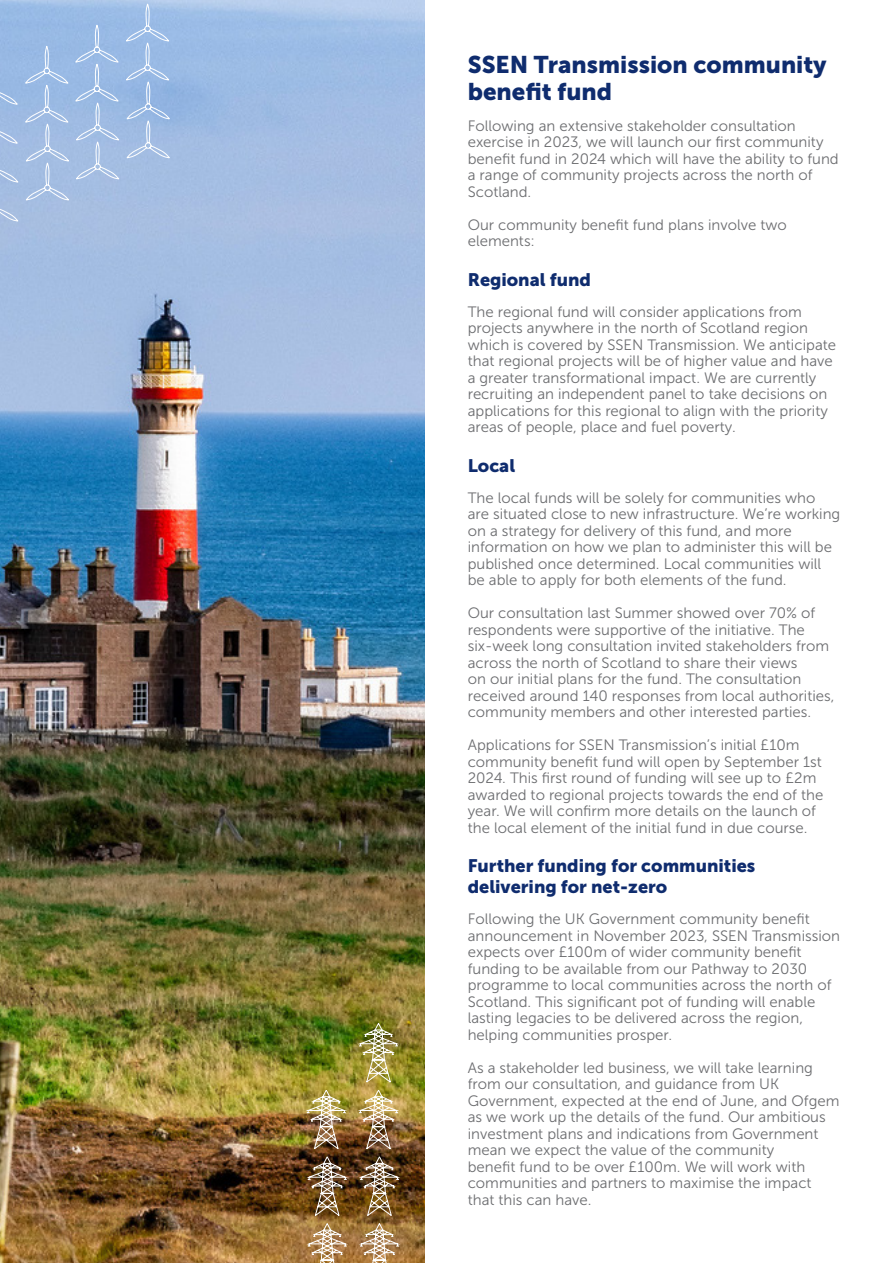
<style>
.page{position:relative;width:893px;height:1263px;background:#fff}
.page>*{position:absolute;margin:0;border:0;box-sizing:border-box;transform-origin:0 0}
.t1{font:24px/27px "Museo Sans 900";color:#0f2c6e}
.t2{font:18px/21px "Museo Sans 900";color:#0f2c6e}
.t3{font:15px/16.5px "Museo Sans 300";color:#6c6d70}
</style>
<div class="page">
<img style="left:0;top:0;width:424px;height:1263px">
<svg style="left:0;top:4px;width:170px;height:218px;background:#a2bee4"></svg>
<img style="left:304px;top:1022px;width:98px;height:241px">
<p class="t1" style="left:468px;top:51px;width:360px">SSEN Transmission community benefit fund</p>
<p class="t3" style="left:468px;top:117px;width:373px">Following an extensive stakeholder consultation exercise in 2023, we will launch our first community benefit fund in 2024 which will have the ability to fund a range of community projects across the north of Scotland.</p>
<p class="t3" style="left:468px;top:216px;width:320px">Our community benefit fund plans involve two elements:</p>
<p class="t2" style="left:468px;top:269px;width:125px">Regional fund</p>
<p class="t3" style="left:468px;top:303px;width:370px">The regional fund will consider applications from projects anywhere in the north of Scotland region which is covered by SSEN Transmission. We anticipate that regional projects will be of higher value and have a greater transformational impact. We are currently recruiting an independent panel to take decisions on applications for this regional to align with the priority areas of people, place and fuel poverty.</p>
<p class="t2" style="left:468px;top:455px;width:49px">Local</p>
<p class="t3" style="left:468px;top:489px;width:374px">The local funds will be solely for communities who are situated close to new infrastructure. We’re working on a strategy for delivery of this fund, and more information on how we plan to administer this will be published once determined. Local communities will be able to apply for both elements of the fund.</p>
<p class="t3" style="left:468px;top:605px;width:368px">Our consultation last Summer showed over 70% of respondents were supportive of the initiative. The six-week long consultation invited stakeholders from across the north of Scotland to share their views<br>on our initial plans for the fund. The consultation received around 140 responses from local authorities, community members and other interested parties.</p>
<p class="t3" style="left:468px;top:737px;width:357px">Applications for SSEN Transmission’s initial £10m community benefit fund will open by September 1st 2024. This first round of funding will see up to £2m awarded to regional projects towards the end of the year. We will confirm more details on the launch of the local element of the initial fund in due course.</p>
<p class="t2" style="left:468px;top:855px;width:289px">Further funding for communities delivering for net-zero</p>
<p class="t3" style="left:468px;top:911px;width:374px">Following the UK Government community benefit announcement in November 2023, SSEN Transmission expects over £100m of wider community benefit funding to be available from our Pathway to 2030 programme to local communities across the north of Scotland. This significant pot of funding will enable lasting legacies to be delivered across the region, helping communities prosper.</p>
<p class="t3" style="left:468px;top:1059px;width:373px">As a stakeholder led business, we will take learning from our consultation, and guidance from UK Government, expected at the end of June, and Ofgem as we work up the details of the fund. Our ambitious investment plans and indications from Government mean we expect the value of the community<br>benefit fund to be over £100m. We will work with communities and partners to maximise the impact that this can have.</p>
</div>
